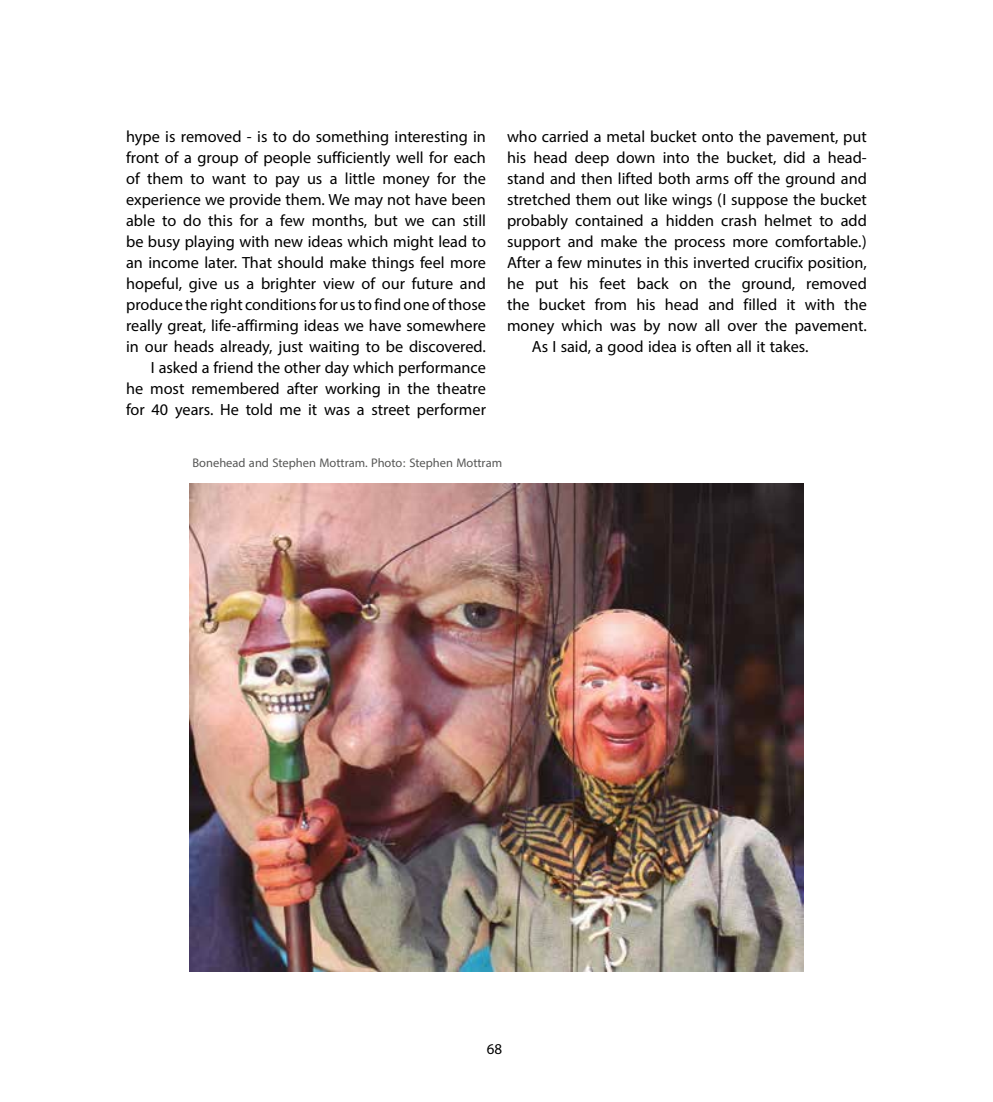
<style>
.page{position:relative;width:993px;height:1102px;background:#fff}
.page>*{position:absolute;margin:0;border:0;box-sizing:border-box;transform-origin:0 0}
.t1{font:22.75px/21px "Myriad Arabic";color:#000;text-align:right}
.t2{font:21px "Myriad Arabic";color:#000}
.t3{font:17.5px "Myriad Arabic";color:#575756}
</style>
<div class="page">
<img style="left:190px;top:483px;width:612px;height:488px">
<p class="t1" style="left:126px;top:126px;width:361px">hype is removed - is to do something interesting in front of a group of people sufficiently well for each of them to want to pay us a little money for the experience we provide them. We may not have been able to do this for a few months, but we can still be busy playing with new ideas which might lead to an income later. That should make things feel more hopeful, give us a brighter view of our future and produce the right conditions for us to find one of those really great, life-affirming ideas we have somewhere in our heads already, just waiting to be discovered.<br>I asked a friend the other day which performance<br>he most remembered after working in the theatre for 40 years. He told me it was a street performer</p>
<p class="t1" style="left:507px;top:126px;width:361px">who carried a metal bucket onto the pavement, put</p>
<p class="t1" style="left:507px;top:147px;width:361px">his head deep down into the bucket, did a head-</p>
<p class="t1" style="left:507px;top:168px;width:361px">stand and then lifted both arms off the ground and</p>
<p class="t1" style="left:507px;top:189px;width:361px">stretched them out like wings (I suppose the bucket</p>
<p class="t1" style="left:507px;top:210px;width:361px">probably contained a hidden crash helmet to add</p>
<p class="t1" style="left:507px;top:231px;width:361px">support and make the process more comfortable.)</p>
<p class="t1" style="left:507px;top:252px;width:361px">After a few minutes in this inverted crucifix position,</p>
<p class="t1" style="left:507px;top:273px;width:361px">he put his feet back on the ground, removed</p>
<p class="t1" style="left:507px;top:294px;width:361px">the bucket from his head and filled it with the</p>
<p class="t1" style="left:507px;top:315px;width:361px">money which was by now all over the pavement.</p>
<p class="t1" style="left:531px;top:336px;width:278px">As I said, a good idea is often all it takes.</p>
<p class="t3" style="left:192px;top:451px;width:311px">Bonehead and Stephen Mottram. Photo: Stephen Mottram</p>
<p class="t2" style="left:486px;top:1034px;width:17px">68</p>
</div>
